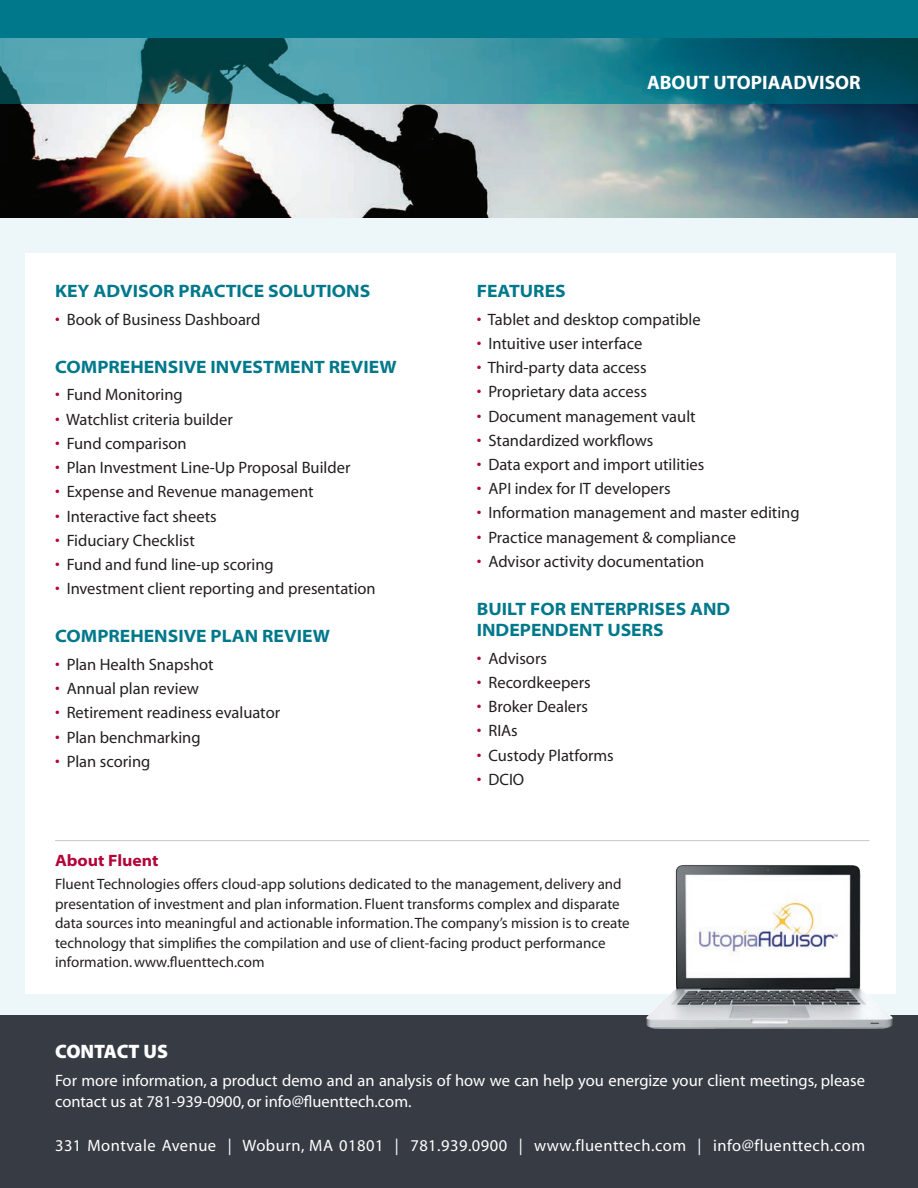
<style>
.page{position:relative;width:918px;height:1188px;background:#fff}
.page>*{position:absolute;margin:0;border:0;box-sizing:border-box;transform-origin:0 0}
.t1{font:700 19.5px "Myriad";color:#fff}
.t2{font:19.5px "Myriad MM 830 600";color:#fff}
.t3{font:18px/21px "Myriad MM 700 700";color:#00788b}
.t4{font:16.5px "Myriad MM 400 600";color:#231f20}
.t5{font:16.5px/21px "Myriad MM 400 600";color:#fff}
.t6{font:16.5px "Myriad MM 400 600";letter-spacing:.03em;color:#fff}
.t7{font:16.5px "Myriad MM 700 700";color:#b30437}
.t8{font:15px/19.5px "Myriad MM 400 600";color:#231f20}
.s1{color:#b30437}
</style>
<div class="page">
<img style="left:0;top:104px;width:918px;height:114px">
<div style="left:0;top:218px;width:918px;height:970px;background:#edf6f9"></div>
<div style="left:25px;top:253px;width:870px;height:741px;background:#fff"></div>
<img style="left:0;top:38px;width:918px;height:66px">
<div style="left:0;top:0;width:918px;height:38px;background:#00788b"></div>
<div style="left:0;top:1015px;width:918px;height:173px;background:#373c44"></div>
<img style="left:646px;top:865px;width:247px;height:164px">
<hr style="left:55px;top:840px;width:814px;height:1px;background:#c7c8ca">
<p class="t3" style="left:55px;top:281px;width:317px">KEY ADVISOR PRACTICE SOLUTIONS</p>
<p class="t4" style="left:55px;top:311px;width:207px"><span class="s1">•</span> Book of Business Dashboard</p>
<p class="t3" style="left:55px;top:357px;width:343px">COMPREHENSIVE INVESTMENT REVIEW</p>
<p class="t4" style="left:55px;top:387px;width:129px"><span class="s1">•</span> Fund Monitoring</p>
<p class="t4" style="left:55px;top:411px;width:179px"><span class="s1">•</span> Watchlist criteria builder</p>
<p class="t4" style="left:55px;top:435px;width:133px"><span class="s1">•</span> Fund comparison</p>
<p class="t4" style="left:55px;top:459px;width:297px"><span class="s1">•</span> Plan Investment Line-Up Proposal Builder</p>
<p class="t4" style="left:55px;top:483px;width:260px"><span class="s1">•</span> Expense and Revenue management</p>
<p class="t4" style="left:55px;top:508px;width:163px"><span class="s1">•</span> Interactive fact sheets</p>
<p class="t4" style="left:55px;top:532px;width:141px"><span class="s1">•</span> Fiduciary Checklist</p>
<p class="t4" style="left:55px;top:556px;width:220px"><span class="s1">•</span> Fund and fund line-up scoring</p>
<p class="t4" style="left:55px;top:580px;width:322px"><span class="s1">•</span> Investment client reporting and presentation</p>
<p class="t3" style="left:55px;top:626px;width:276px">COMPREHENSIVE PLAN REVIEW</p>
<p class="t4" style="left:55px;top:656px;width:160px"><span class="s1">•</span> Plan Health Snapshot</p>
<p class="t4" style="left:55px;top:680px;width:146px"><span class="s1">•</span> Annual plan review</p>
<p class="t4" style="left:55px;top:705px;width:227px"><span class="s1">•</span> Retirement readiness evaluator</p>
<p class="t4" style="left:55px;top:729px;width:147px"><span class="s1">•</span> Plan benchmarking</p>
<p class="t4" style="left:55px;top:753px;width:97px"><span class="s1">•</span> Plan scoring</p>
<p class="t1" style="left:647px;top:73px;width:215px">ABOUT UTOPIAADVISOR</p>
<p class="t3" style="left:477px;top:281px;width:90px">FEATURES</p>
<p class="t4" style="left:477px;top:311px;width:225px"><span class="s1">•</span> Tablet and desktop compatible</p>
<p class="t4" style="left:477px;top:335px;width:167px"><span class="s1">•</span> Intuitive user interface</p>
<p class="t4" style="left:477px;top:359px;width:171px"><span class="s1">•</span> Third-party data access</p>
<p class="t4" style="left:477px;top:384px;width:172px"><span class="s1">•</span> Proprietary data access</p>
<p class="t4" style="left:477px;top:408px;width:220px"><span class="s1">•</span> Document management vault</p>
<p class="t4" style="left:477px;top:432px;width:178px"><span class="s1">•</span> Standardized workflows</p>
<p class="t4" style="left:477px;top:456px;width:229px"><span class="s1">•</span> Data export and import utilities</p>
<p class="t4" style="left:477px;top:480px;width:195px"><span class="s1">•</span> API index for IT developers</p>
<p class="t4" style="left:477px;top:505px;width:324px"><span class="s1">•</span> Information management and master editing</p>
<p class="t4" style="left:477px;top:529px;width:261px"><span class="s1">•</span> Practice management &amp; compliance</p>
<p class="t4" style="left:477px;top:553px;width:229px"><span class="s1">•</span> Advisor activity documentation</p>
<p class="t3" style="left:477px;top:599px;width:255px">BUILT FOR ENTERPRISES AND<br>INDEPENDENT USERS</p>
<p class="t4" style="left:477px;top:650px;width:72px"><span class="s1">•</span> Advisors</p>
<p class="t4" style="left:477px;top:674px;width:115px"><span class="s1">•</span> Recordkeepers</p>
<p class="t4" style="left:477px;top:698px;width:113px"><span class="s1">•</span> Broker Dealers</p>
<p class="t4" style="left:477px;top:723px;width:43px"><span class="s1">•</span> RIAs</p>
<p class="t4" style="left:477px;top:747px;width:138px"><span class="s1">•</span> Custody Platforms</p>
<p class="t4" style="left:477px;top:771px;width:49px"><span class="s1">•</span> DCIO</p>
<p class="t7" style="left:55px;top:852px;width:105px">About Fluent</p>
<p class="t8" style="left:55px;top:875px;width:576px">Fluent Technologies offers cloud-app solutions dedicated to the management, delivery and presentation of investment and plan information. Fluent transforms complex and disparate data sources into meaningful and actionable information. The company’s mission is to create technology that simplifies the compilation and use of client-facing product performance information. www.fluenttech.com</p>
<p class="t2" style="left:55px;top:1041px;width:114px">CONTACT US</p>
<p class="t5" style="left:55px;top:1070px;width:811px">For more information, a product demo and an analysis of how we can help you energize your client meetings, please contact us at 781-939-0900, or info@fluenttech.com.</p>
<p class="t6" style="left:55px;top:1137px;width:812px">331 Montvale Avenue | Woburn, MA 01801 | 781.939.0900 | www.fluenttech.com | info@fluenttech.com</p>
</div>
